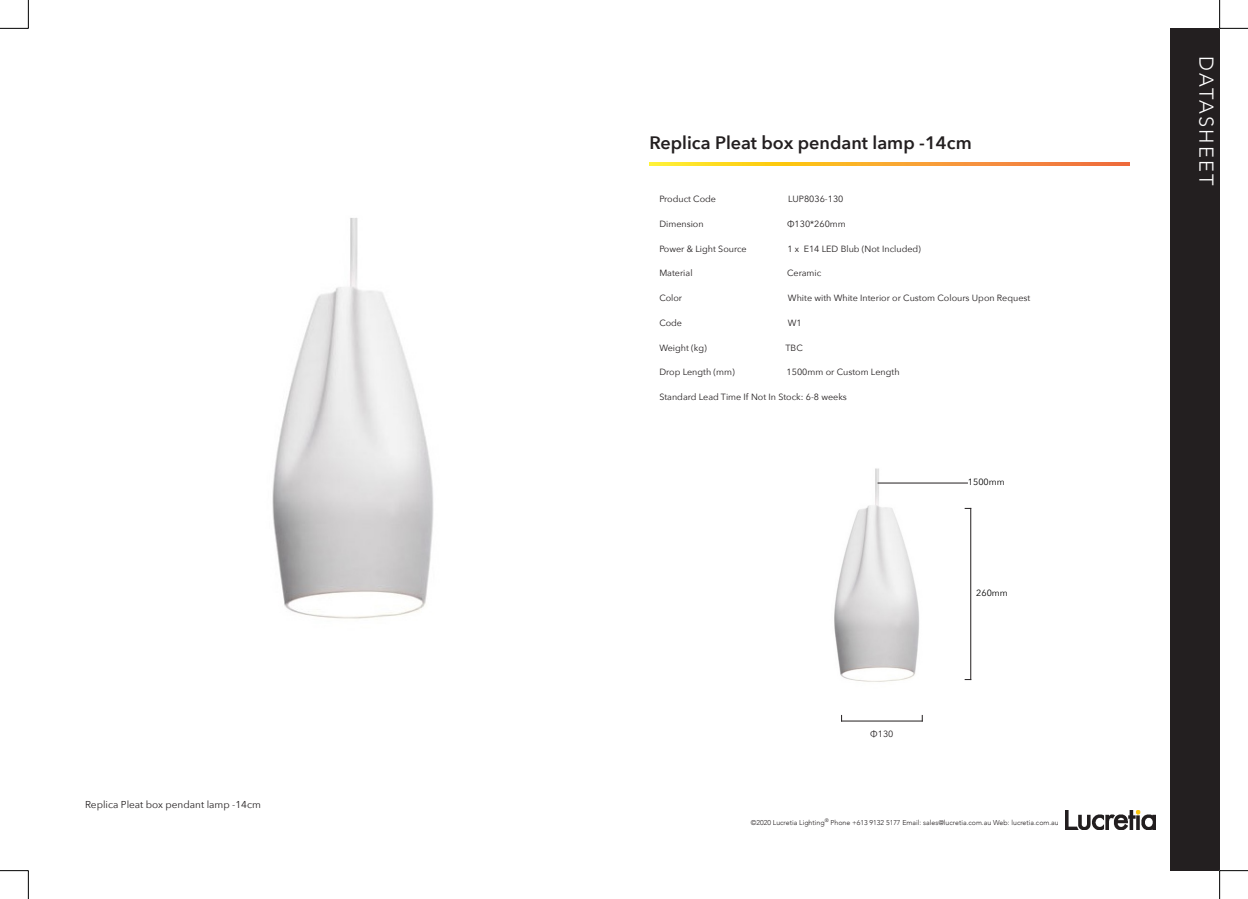
<style>
.page{position:relative;width:1248px;height:899px;background:#fff}
.page>*{position:absolute;margin:0;border:0;box-sizing:border-box;transform-origin:0 0}
.t1{font:300 20px "Avenir";letter-spacing:.11em;color:#fff}
.t2{font:600 18px "Avenir Next";color:#231f20}
.t3{font:10px "Avenir Next";color:#231f20}
.t4{font:9px "Avenir Next";color:#231f20}
.t5{font:9px "Avenir Next";color:#000}
.t6{font:300 7px "Avenir";color:#231f20}
</style>
<div class="page">
<div style="left:1169px;top:28px;width:50px;height:842px;background:#231f20"></div>
<svg style="left:649px;top:162px;width:480px;height:3px"></svg>
<img style="left:1065px;top:810px;width:90px;height:19px">
<img style="left:272px;top:218px;width:162px;height:401px">
<img style="left:834px;top:468px;width:138px;height:214px">
<hr style="left:877px;top:482px;width:90px;height:1px;background:#231f20">
<hr style="left:841px;top:720px;width:81px;height:1px;background:#231f20">
<hr style="left:970px;top:508px;width:1px;height:172px;background:#231f20">
<svg style="left:0;top:0;width:29px;height:29px"></svg>
<svg style="left:0;top:870px;width:29px;height:29px"></svg>
<svg style="left:1219px;top:0;width:28px;height:29px"></svg>
<svg style="left:1219px;top:870px;width:28px;height:29px"></svg>
<p class="t3" style="left:85px;top:796px;width:177px">Replica Pleat box pendant lamp -14cm</p>
<p class="t2" style="left:649px;top:127px;width:324px">Replica Pleat box pendant lamp -14cm</p>
<p class="t4" style="left:659px;top:191px;width:58px">Product Code</p>
<p class="t4" style="left:788px;top:191px;width:57px">LUP8036-130</p>
<p class="t4" style="left:659px;top:216px;width:46px">Dimension</p>
<p class="t4" style="left:787px;top:216px;width:60px">Φ130*260mm</p>
<p class="t4" style="left:659px;top:241px;width:89px">Power &amp; Light Source</p>
<p class="t4" style="left:787px;top:241px;width:135px">1 x E14 LED Blub (Not Included)</p>
<p class="t4" style="left:659px;top:266px;width:35px">Material</p>
<p class="t4" style="left:787px;top:266px;width:36px">Ceramic</p>
<p class="t4" style="left:659px;top:290px;width:24px">Color</p>
<p class="t4" style="left:787px;top:290px;width:244px">White with White Interior or Custom Colours Upon Request</p>
<p class="t4" style="left:659px;top:315px;width:24px">Code</p>
<p class="t4" style="left:787px;top:315px;width:15px">W1</p>
<p class="t4" style="left:659px;top:340px;width:49px">Weight (kg)</p>
<p class="t4" style="left:785px;top:340px;width:19px">TBC</p>
<p class="t4" style="left:659px;top:365px;width:77px">Drop Length (mm)</p>
<p class="t4" style="left:786px;top:365px;width:114px">1500mm or Custom Length</p>
<p class="t4" style="left:659px;top:389px;width:189px">Standard Lead Time If Not In Stock: 6-8 weeks</p>
<p class="t4" style="left:870px;top:726px;width:25px">Φ130</p>
<p class="t5" style="left:967px;top:474px;width:38px">1500mm</p>
<p class="t5" style="left:976px;top:585px;width:33px">260mm</p>
<p class="t6" style="left:750px;top:818px;width:309px">©2020 Lucretia Lighting<sup>®</sup> Phone +613 9132 5177 Email: sales@lucretia.com.au Web: lucretia.com.au</p>
<p class="t1" style="left:1218px;top:56px;width:131px;rotate:90deg">DATASHEET</p>
</div>
